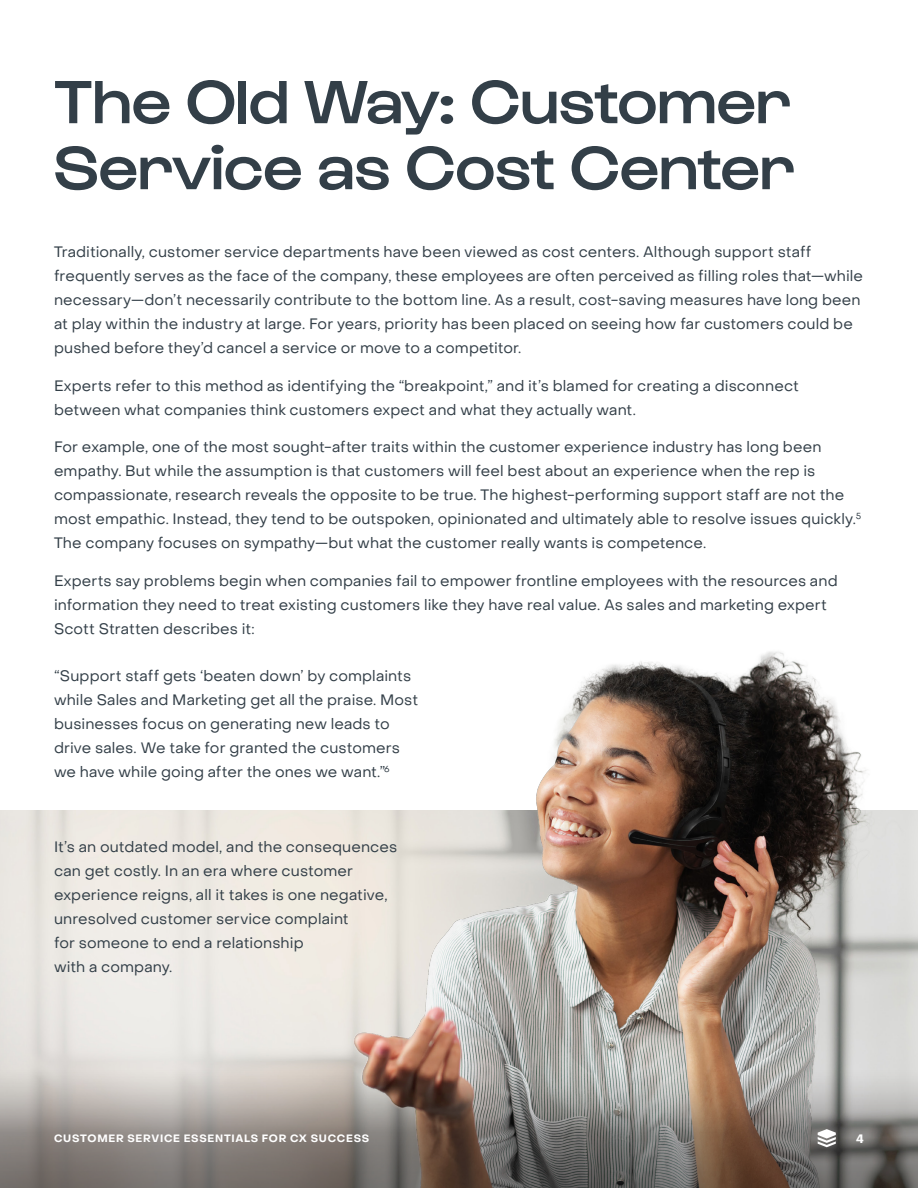
<style>
.page{position:relative;width:918px;height:1188px;background:#fff}
.page>*{position:absolute;margin:0;border:0;box-sizing:border-box;transform-origin:0 0}
.Chapter_-_Title{font:500 63px/66px "Gustavo";color:#333f48}
.Body_-_Body{font:15px/24px "Object Sans";letter-spacing:.005em;color:#333f48}
.t1{font:700 12px "Object Sans";color:#fff}
.t2{font:700 10.5px "Object Sans";letter-spacing:.07em;color:#fff}
</style>
<div class="page">
<img style="left:25px;top:651px;width:893px;height:390px">
<svg style="left:0;top:1041px;width:918px;height:147px;background:#968e88"></svg>
<svg style="left:818px;top:1129px;width:18px;height:18px"></svg>
<p class="Chapter_-_Title" style="left:54px;top:71px;width:743px">The Old Way: Customer<br>Service as Cost Center</p>
<p class="Body_-_Body" style="left:54px;top:240px;width:811px">Traditionally, customer service departments have been viewed as cost centers. Although support staff frequently serves as the face of the company, these employees are often perceived as filling roles that—while necessary—don’t necessarily contribute to the bottom line. As a result, cost-saving measures have long been at play within the industry at large. For years, priority has been placed on seeing how far customers could be pushed before they’d cancel a service or move to a competitor.</p>
<p class="Body_-_Body" style="left:54px;top:374px;width:747px">Experts refer to this method as identifying the “breakpoint,” and it’s blamed for creating a disconnect between what companies think customers expect and what they actually want.</p>
<p class="Body_-_Body" style="left:54px;top:435px;width:809px">For example, one of the most sought-after traits within the customer experience industry has long been empathy. But while the assumption is that customers will feel best about an experience when the rep is compassionate, research reveals the opposite to be true. The highest-performing support staff are not the most empathic. Instead, they tend to be outspoken, opinionated and ultimately able to resolve issues quickly.<sup>5<br></sup>The company focuses on sympathy—but what the customer really wants is competence.</p>
<p class="Body_-_Body" style="left:54px;top:569px;width:785px">Experts say problems begin when companies fail to empower frontline employees with the resources and information they need to treat existing customers like they have real value. As sales and marketing expert<br>Scott Stratten describes it:</p>
<p class="Body_-_Body" style="left:54px;top:663px;width:366px">“Support staff gets ‘beaten down’ by complaints while Sales and Marketing get all the praise. Most businesses focus on generating new leads to drive sales. We take for granted the customers we have while going after the ones we want.”<sup>6</sup></p>
<p class="Body_-_Body" style="left:54px;top:834px;width:345px">It’s an outdated model, and the consequences can get costly. In an era where customer experience reigns, all it takes is one negative, unresolved customer service complaint<br>for someone to end a relationship<br>with a company.</p>
<p class="t2" style="left:54px;top:1132px;width:317px">CUSTOMER SERVICE ESSENTIALS FOR CX SUCCESS</p>
<p class="t1" style="left:856px;top:1131px;width:9px">4</p>
</div>
